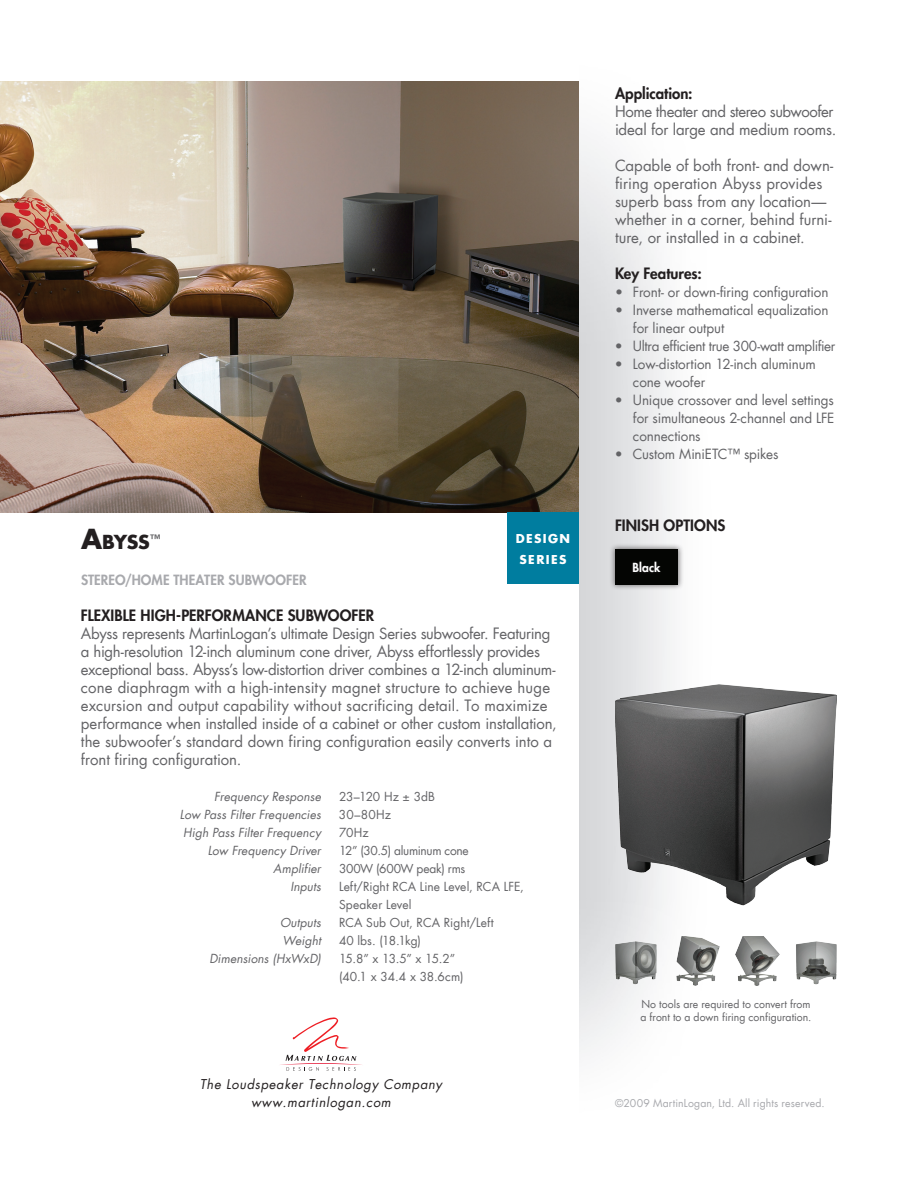
<style>
.page{position:relative;width:918px;height:1188px;background:#fff}
.page>*{position:absolute;margin:0;border:0;box-sizing:border-box;transform-origin:0 0}
.t1{font:700 18.9px "Futura";color:#231f20}
.t2{font:15px/18px "Futura";letter-spacing:-.005em;color:#636366}
.t3{font:800 15px "Futura";color:#231f20}
.t4{font:13.5px/18px "Futura";letter-spacing:-.01em;color:#636366}
.t5{font:800 13.5px "Futura";letter-spacing:.005em;color:#a8a9ad}
.t6{font:italic 12.9px/18px "Futura";letter-spacing:.05em;color:#231f20;text-align:center}
.t7{font:12px/18px "Futura";color:#636366}
.t8{font:italic 12px "Futura";letter-spacing:.005em;color:#636366}
.t9{font:12px "Futura";letter-spacing:-.025em;color:#636366}
.t10{font:700 12px/21px "Futura";letter-spacing:.115em;color:#fff;text-align:center}
.t11{font:800 12px "Futura";color:#fff}
.t12{font:10.5px/12.6px "Futura";letter-spacing:.005em;color:#636366}
.t13{font:10.5px "Futura";letter-spacing:.015em;color:#a8a9ad}
.s1{font-size:27px}
</style>
<div class="page">
<img style="left:0;top:81px;width:579px;height:431px">
<svg style="left:280px;top:1017px;width:82px;height:54px"></svg>
<img style="left:615px;top:936px;width:222px;height:50px">
<div style="left:609px;top:543px;width:75px;height:48px;background:#231f20;opacity:.6"></div>
<div style="left:615px;top:549px;width:63px;height:36px;background:#040503"></div>
<div style="left:631px;top:561px;width:32px;height:14px;background:#0c0c0b"></div>
<img style="left:615px;top:684px;width:222px;height:222px">
<div style="left:507px;top:512px;width:72px;height:72px;background:#007d9f"></div>
<p class="t1" style="left:81px;top:529px;width:81px"><span class="s1">A</span>byss<sup>™</sup></p>
<p class="t5" style="left:81px;top:571px;width:227px">STEREO/HOME THEATER SUBWOOFER</p>
<p class="t10" style="left:516px;top:528px;width:56px">DESIGN<br>SERIES</p>
<p class="t3" style="left:81px;top:605px;width:119px">FLEXIBLE HIGH-PERFORMA</p>
<p class="t3" style="left:255px;top:605px;width:43px">NCE SUBWOOFER</p>
<p class="t2" style="left:81px;top:624px;width:477px">Abyss represents MartinLogan’s ultimate Design Series subwoofer. Featuring a high-resolution 12-inch aluminum cone driver, Abyss effortlessly provides exceptional bass. Abyss’s low-distortion driver combines a 12-inch aluminum&shy;cone diaphragm with a high-intensity magnet structure to achieve huge excursion and output capability without sacrificing detail. To maximize performance when installed inside of a cabinet or other custom installation, the subwoofer’s standard down firing configuration easily converts into a front firing configuration.</p>
<p class="t8" style="left:214px;top:788px;width:108px">Frequency Response</p>
<p class="t7" style="left:339px;top:787px;width:97px">23–120 Hz ± 3dB</p>
<p class="t8" style="left:180px;top:806px;width:143px">Low Pass Filter Frequencies</p>
<p class="t7" style="left:339px;top:805px;width:54px">30–80Hz</p>
<p class="t8" style="left:183px;top:824px;width:139px">High Pass Filter Frequency</p>
<p class="t7" style="left:339px;top:823px;width:31px">70Hz</p>
<p class="t8" style="left:208px;top:842px;width:115px">Low Frequency Driver</p>
<p class="t9" style="left:339px;top:842px;width:131px">12” (30.5) aluminum cone</p>
<p class="t8" style="left:273px;top:860px;width:49px">Amplifier</p>
<p class="t9" style="left:339px;top:860px;width:128px">300W (600W peak) rms</p>
<p class="t8" style="left:290px;top:878px;width:32px">Inputs</p>
<p class="t7" style="left:339px;top:877px;width:186px">Left/Right RCA Line Level, RCA LFE,<br>Speaker Level</p>
<p class="t8" style="left:280px;top:914px;width:42px">Outputs</p>
<p class="t7" style="left:339px;top:913px;width:156px">RCA Sub Out, RCA Right/Left</p>
<p class="t8" style="left:283px;top:932px;width:40px">Weight</p>
<p class="t7" style="left:339px;top:931px;width:83px">40 lbs. (18.1kg)</p>
<p class="t8" style="left:209px;top:950px;width:113px">Dimensions (HxWxD)</p>
<p class="t7" style="left:339px;top:949px;width:126px">15.8” x 13.5” x 15.2” (40.1 x 34.4 x 38.6cm)</p>
<p class="t6" style="left:200px;top:1075px;width:244px">The Loudspeaker Technology Company www.martinlogan.com</p>
<p class="t3" style="left:615px;top:83px;width:79px">APPLICATION:</p>
<p class="t2" style="left:615px;top:102px;width:223px">Home theater and stereo subwoofer ideal for large and medium rooms.</p>
<p class="t2" style="left:615px;top:156px;width:220px">Capable of both front- and down&shy;firing operation Abyss provides superb bass from any location— whether in a corner, behind furni&shy;ture, or installed in a cabinet.</p>
<p class="t3" style="left:615px;top:263px;width:88px">KEY FEATURES:</p>
<p class="t4" style="left:615px;top:283px;width:215px">• Front- or down-firing configuration</p>
<p class="t4" style="left:633px;top:301px;width:197px;text-indent:-18px">• Inverse mathematical equalization for linear output</p>
<p class="t4" style="left:615px;top:337px;width:222px">• Ultra efficient true 300-watt amplifier</p>
<p class="t4" style="left:633px;top:355px;width:184px;text-indent:-18px">• Low-distortion 12-inch aluminum cone woofer</p>
<p class="t4" style="left:633px;top:391px;width:203px;text-align:justify;text-indent:-18px">• Unique crossover and level settings for simultaneous 2-channel and LFE connections</p>
<p class="t4" style="left:615px;top:445px;width:165px">• Custom MiniETC™ spikes</p>
<p class="t3" style="left:615px;top:515px;width:110px">FINISH OPTIONS</p>
<p class="t11" style="left:632px;top:560px;width:30px">BLACK</p>
<p class="t12" style="left:640px;top:998px;width:172px">No tools are required to convert from a front to a down firing configuration.</p>
<p class="t13" style="left:615px;top:1096px;width:211px">©2009 MartinLogan, Ltd. All rights reserved.</p>
</div>
